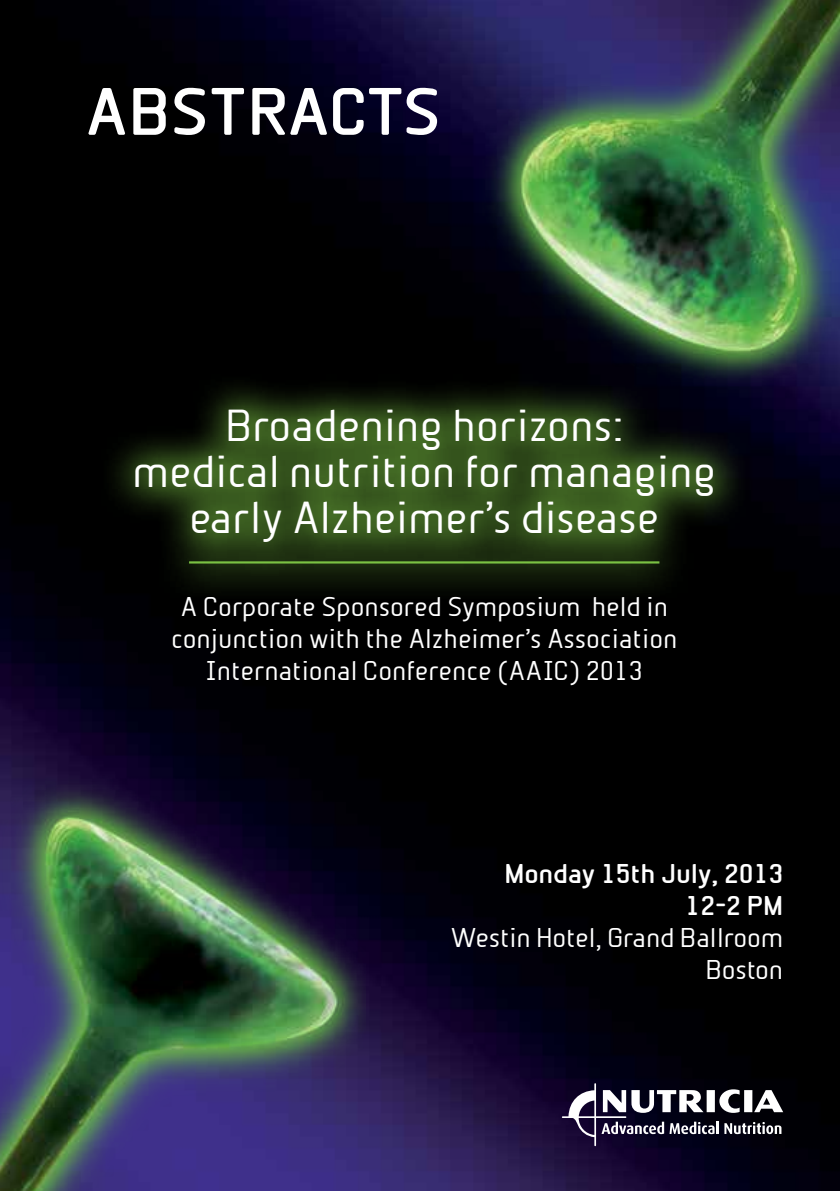
<style>
.page{position:relative;width:840px;height:1191px;background:#fff}
.page>*{position:absolute;margin:0;border:0;box-sizing:border-box;transform-origin:0 0}
.t1{font:700 64px "Beta Sans";color:#fff}
.t2{font:43px/46.2px "Beta Sans Norm";color:#fff;text-align:center}
.t3{font:26px/32px "Beta Sans Norm";color:#fff;text-align:center}
.t4{font:700 26px/32px "Beta Sans";letter-spacing:-.005em;color:#fff;text-align:right}
</style>
<div class="page">
<img style="left:0;top:0;width:839px;height:1191px">
<img style="left:457px;top:0;width:382px;height:407px">
<img style="left:0;top:775px;width:365px;height:416px">
<svg style="left:100px;top:373px;width:648px;height:227px;background:#1e3011"></svg>
<hr style="left:189px;top:561px;width:470px;height:2px;background:#7ac143">
<svg style="left:561px;top:1083px;width:221px;height:63px"></svg>
<h1 class="t1" style="left:85px;top:74px;width:357px">ABSTRACTS</h1>
<h2 class="t2" style="left:132px;top:402px;width:585px">Broadening horizons:<br>medical nutrition for managing early Alzheimer’s disease</h2>
<p class="t3" style="left:171px;top:590px;width:507px">A Corporate Sponsored Symposium held in conjunction with the Alzheimer’s Association<br>International Conference (AAIC) 2013</p>
<p class="t4" style="left:504px;top:857px;width:280px">MONDAY 15TH JULY, 2013<br>12-2 PM</p>
<p class="t3" style="left:450px;top:921px;width:334px;text-align:right">Westin Hotel, Grand Ballroom<br>Boston</p>
</div>
